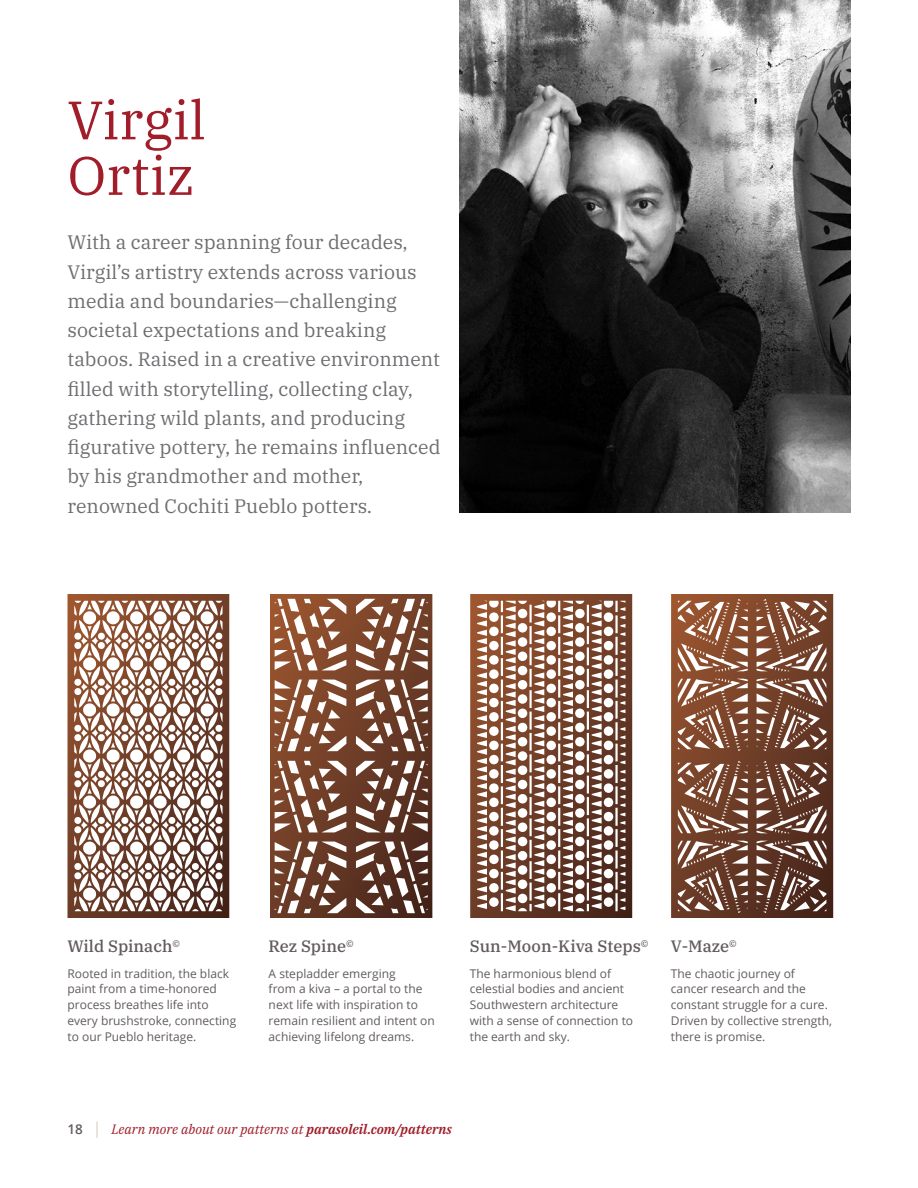
<style>
.page{position:relative;width:918px;height:1188px;background:#fff}
.page>*{position:absolute;margin:0;border:0;box-sizing:border-box;transform-origin:0 0}
.t1{font:54px/55.5px "IBM Plex Serif";color:#a01d29}
.t2{font:19.5px/29.2px "IBM Plex Serif";color:#6d6e71}
.t3{font:500 16.5px "IBM Plex Serif";color:#625b5d}
.t4{font:italic 13.5px "IBM Plex Serif";color:#a01d29}
.t5{font:12px/15.8px "Open Sans";color:#625b5d}
.s1{font-family:"Open Sans";font-weight:600;font-style:normal;color:#625b5d}
.s2{font-family:"Open Sans";font-style:normal;font-size:16.2px;color:#d1c7b5}
.s3{font-weight:600}
</style>
<div class="page">
<svg style="left:270px;top:594px;width:162px;height:324px"></svg>
<svg style="left:470px;top:594px;width:162px;height:324px"></svg>
<svg style="left:671px;top:594px;width:162px;height:324px;background:#8a614e"></svg>
<svg style="left:68px;top:594px;width:161px;height:324px"></svg>
<img style="left:459px;top:0;width:391px;height:513px">
<h1 class="t1" style="left:68px;top:88px;width:140px">Virgil<br>Ortiz</h1>
<p class="t2" style="left:68px;top:226px;width:375px">With a career spanning four decades, Virgil’s artistry extends across various media and boundaries—challenging societal expectations and breaking taboos. Raised in a creative environment filled with storytelling, collecting clay, gathering wild plants, and producing figurative pottery, he remains influenced by his grandmother and mother, renowned Cochiti Pueblo potters.</p>
<h3 class="t3" style="left:68px;top:933px;width:114px">Wild Spinach<sup>©</sup></h3>
<p class="t5" style="left:68px;top:965px;width:170px">Rooted in tradition, the black paint from a time-honored process breathes life into every brushstroke, connecting to our Pueblo heritage.</p>
<h3 class="t3" style="left:269px;top:933px;width:87px">Rez Spine<sup>©</sup></h3>
<p class="t5" style="left:269px;top:965px;width:168px">A stepladder emerging<br>from a kiva – a portal to the next life with inspiration to remain resilient and intent on achieving lifelong dreams.</p>
<h3 class="t3" style="left:470px;top:933px;width:180px">Sun-Moon-Kiva Steps<sup>©</sup></h3>
<p class="t5" style="left:470px;top:965px;width:165px">The harmonious blend of celestial bodies and ancient<br>Southwestern architecture with a sense of connection to the earth and sky.</p>
<h3 class="t3" style="left:671px;top:933px;width:67px">V-Maze<sup>©</sup></h3>
<p class="t5" style="left:671px;top:965px;width:163px">The chaotic journey of cancer research and the constant struggle for a cure.<br>Driven by collective strength, there is promise.</p>
<p class="t4" style="left:68px;top:1119px;width:386px"><span class="s1">18</span> <span class="s2">|</span> Learn more about our patterns at <span class="s3">parasoleil.com/patterns</span></p>
</div>
